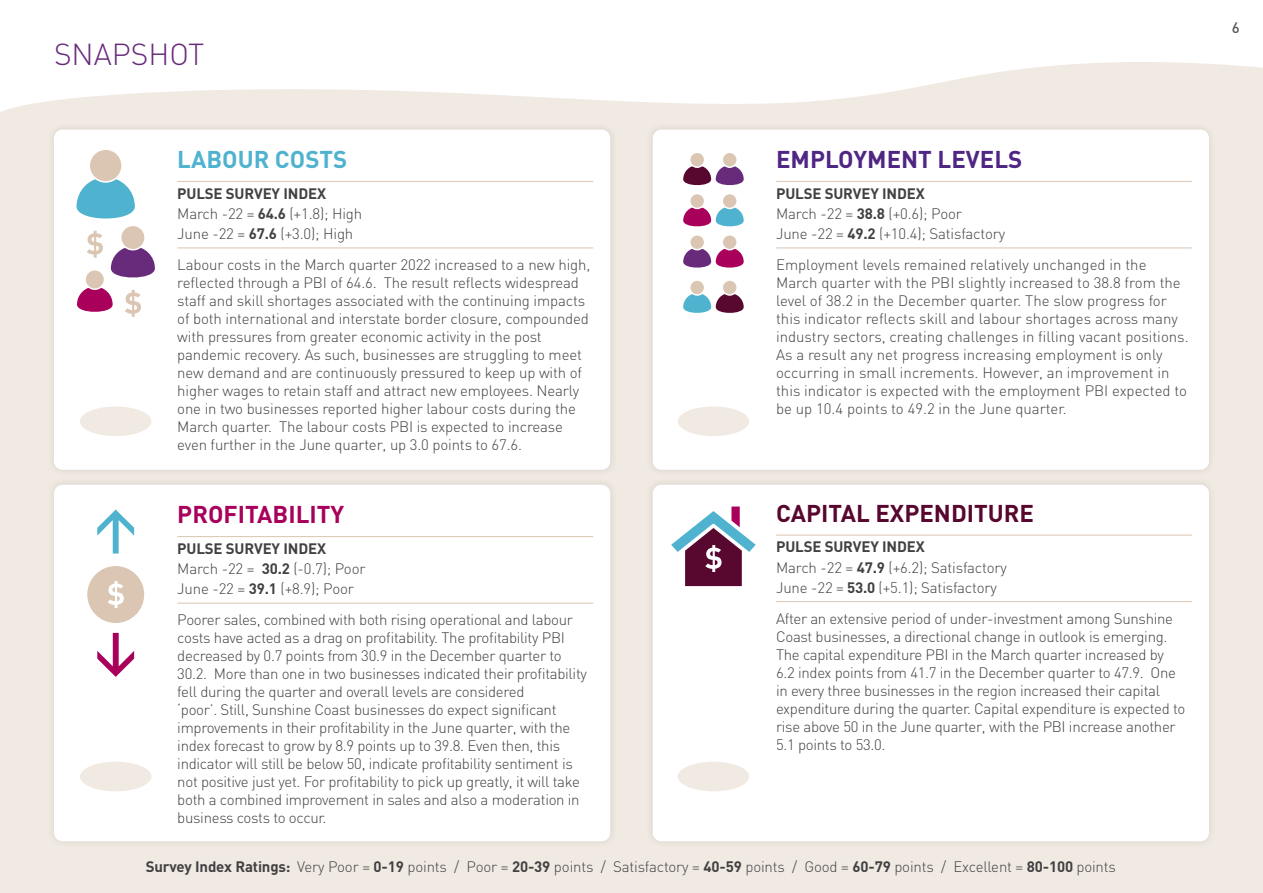
<style>
.page{position:relative;width:1263px;height:893px;background:#fff}
.page>*{position:absolute;margin:0;border:0;box-sizing:border-box;transform-origin:0 0}
.t1{font:300 30px "DIN";color:#682a7b}
.t2{font:700 24px "DIN";color:#58072f}
.t3{font:700 24px "DIN";color:#4f2683}
.t4{font:700 24px "DIN";color:#a8005b}
.t5{font:700 24px "DIN";color:#4fb3cf}
.t6{font:300 15px/18px "DIN";letter-spacing:-.02em;color:#414042}
.t7{font:300 15px/18px "DIN";color:#414042}
.t8{font:500 15px "DIN";color:#58595b}
.s1{font-weight:700}
</style>
<div class="page">
<div style="left:0;top:79px;width:1263px;height:814px;background:#f1eae3"></div>
<div style="left:644px;top:476px;width:573px;height:374px;background:#ede6df"></div>
<div style="left:653px;top:485px;width:556px;height:356px;background:#fff;border-radius:9px"></div>
<hr style="left:776px;top:535px;width:416px;height:1px;background:#dac6b3">
<hr style="left:776px;top:601px;width:416px;height:1px;background:#dac6b3">
<div style="left:644px;top:121px;width:573px;height:357px;background:#ede6df"></div>
<div style="left:653px;top:130px;width:556px;height:340px;background:#fff;border-radius:9px"></div>
<hr style="left:776px;top:181px;width:416px;height:1px;background:#dac6b3">
<hr style="left:776px;top:248px;width:416px;height:1px;background:#dac6b3">
<div style="left:46px;top:121px;width:572px;height:357px;background:#ede6df"></div>
<div style="left:54px;top:130px;width:556px;height:340px;background:#fff;border-radius:9px"></div>
<hr style="left:177px;top:181px;width:416px;height:1px;background:#dac6b3">
<hr style="left:177px;top:248px;width:416px;height:1px;background:#dac6b3">
<div style="left:46px;top:476px;width:572px;height:374px;background:#ede6e0"></div>
<div style="left:54px;top:485px;width:556px;height:356px;background:#fff;border-radius:9px"></div>
<hr style="left:177px;top:536px;width:416px;height:1px;background:#dac6b3">
<hr style="left:177px;top:603px;width:416px;height:1px;background:#dac6b3">
<svg style="left:0;top:62px;width:1263px;height:50px;fill:#fff"></svg>
<div style="left:678px;top:406px;width:71px;height:30px;background:#f1eae3;border-radius:50%"></div>
<div style="left:678px;top:762px;width:71px;height:29px;background:#f1eae3;border-radius:50%"></div>
<div style="left:80px;top:406px;width:71px;height:30px;background:#f1eae3;border-radius:50%"></div>
<div style="left:80px;top:762px;width:71px;height:29px;background:#f1eae3;border-radius:50%"></div>
<svg style="left:683px;top:166px;width:61px;height:20px"></svg>
<svg style="left:683px;top:207px;width:61px;height:20px"></svg>
<svg style="left:683px;top:248px;width:61px;height:20px"></svg>
<svg style="left:683px;top:294px;width:61px;height:19px"></svg>
<div style="left:690px;top:152px;width:15px;height:15px;background:#dac6b3;border-radius:50%"></div>
<div style="left:689px;top:152px;width:16px;height:16px;border:2px solid #fff;border-radius:50%"></div>
<div style="left:690px;top:194px;width:15px;height:14px;background:#dac6b3;border-radius:50%"></div>
<div style="left:689px;top:193px;width:16px;height:16px;border:2px solid #fff;border-radius:50%"></div>
<div style="left:690px;top:235px;width:15px;height:15px;background:#dac6b3;border-radius:50%"></div>
<div style="left:689px;top:234px;width:16px;height:16px;border:2px solid #fff;border-radius:50%"></div>
<div style="left:690px;top:280px;width:15px;height:15px;background:#dac6b3;border-radius:50%"></div>
<div style="left:689px;top:279px;width:16px;height:17px;border:2px solid #fff;border-radius:50%"></div>
<div style="left:722px;top:152px;width:15px;height:15px;background:#dac6b3;border-radius:50%"></div>
<div style="left:721px;top:152px;width:17px;height:16px;border:2px solid #fff;border-radius:50%"></div>
<div style="left:722px;top:194px;width:15px;height:14px;background:#dac6b3;border-radius:50%"></div>
<div style="left:721px;top:193px;width:17px;height:16px;border:2px solid #fff;border-radius:50%"></div>
<div style="left:722px;top:235px;width:15px;height:15px;background:#dac6b3;border-radius:50%"></div>
<div style="left:721px;top:234px;width:17px;height:16px;border:2px solid #fff;border-radius:50%"></div>
<div style="left:722px;top:280px;width:15px;height:15px;background:#dac6b3;border-radius:50%"></div>
<div style="left:721px;top:279px;width:17px;height:17px;border:2px solid #fff;border-radius:50%"></div>
<svg style="left:97px;top:509px;width:37px;height:45px"></svg>
<svg style="left:97px;top:633px;width:37px;height:44px"></svg>
<div style="left:87px;top:566px;width:57px;height:57px;background:#dac6b3;border-radius:50%"></div>
<svg style="left:108px;top:581px;width:16px;height:27px"></svg>
<svg style="left:77px;top:179px;width:58px;height:40px"></svg>
<svg style="left:111px;top:248px;width:44px;height:30px"></svg>
<svg style="left:77px;top:288px;width:36px;height:24px"></svg>
<div style="left:89px;top:149px;width:33px;height:33px;background:#dac6b3;border-radius:50%"></div>
<div style="left:89px;top:148px;width:34px;height:35px;border:2px solid #fff;border-radius:50%"></div>
<div style="left:121px;top:225px;width:24px;height:25px;background:#dac6b3;border-radius:50%"></div>
<div style="left:120px;top:225px;width:26px;height:25px;border:2px solid #fff;border-radius:50%"></div>
<div style="left:85px;top:270px;width:20px;height:19px;background:#dac6b3;border-radius:50%"></div>
<div style="left:84px;top:269px;width:21px;height:21px;border:2px solid #fff;border-radius:50%"></div>
<svg style="left:125px;top:290px;width:16px;height:27px"></svg>
<svg style="left:87px;top:231px;width:16px;height:27px"></svg>
<svg style="left:671px;top:506px;width:85px;height:80px"></svg>
<h1 class="t1" style="left:54px;top:36px;width:152px">SNAPSHOT</h1>
<h2 class="t5" style="left:177px;top:144px;width:172px">LABOUR COSTS</h2>
<p class="t6" style="left:177px;top:183px;width:186px;line-height:20.1px"><span class="s1">PULSE SURVEY INDEX<br></span>March -22 = <span class="s1">64.6</span> (+1.8); High<br>June -22 = <span class="s1">67.6</span> (+3.0); High</p>
<p class="t6" style="left:177px;top:255px;width:414px">Labour costs in the March quarter 2022 increased to a new high, reflected through a PBI of 64.6. The result reflects widespread staff and skill shortages associated with the continuing impacts of both international and interstate border closure, compounded with pressures from greater economic activity in the post pandemic recovery. As such, businesses are struggling to meet new demand and are continuously pressured to keep up with of higher wages to retain staff and attract new employees. Nearly one in two businesses reported higher labour costs during the March quarter. The labour costs PBI is expected to increase even further in the June quarter, up 3.0 points to 67.6.</p>
<h2 class="t3" style="left:776px;top:144px;width:248px">EMPLOYMENT LEVELS</h2>
<p class="t6" style="left:776px;top:183px;width:231px;line-height:20.1px"><span class="s1">PULSE SURVEY INDEX<br></span>March -22 = <span class="s1">38.8</span> (+0.6); Poor<br>June -22 = <span class="s1">49.2</span> (+10.4); Satisfactory</p>
<p class="t7" style="left:776px;top:255px;width:414px">Employment levels remained relatively unchanged in the March quarter with the PBI slightly increased to 38.8 from the level of 38.2 in the December quarter. The slow progress for this indicator reflects skill and labour shortages across many industry sectors, creating challenges in filling vacant positions.<br>As a result any net progress increasing employment is only occurring in small increments. However, an improvement in this indicator is expected with the employment PBI expected to be up 10.4 points to 49.2 in the June quarter.</p>
<h2 class="t2" style="left:776px;top:497px;width:260px">CAPITAL EXPENDITURE</h2>
<p class="t6" style="left:776px;top:537px;width:232px;line-height:20.1px"><span class="s1">PULSE SURVEY INDEX<br></span>March -22 = <span class="s1">47.9</span> (+6.2); Satisfactory<br>June -22 = <span class="s1">53.0</span> (+5.1); Satisfactory</p>
<p class="t6" style="left:776px;top:609px;width:411px">After an extensive period of under-investment among Sunshine Coast businesses, a directional change in outlook is emerging.<br>The capital expenditure PBI in the March quarter increased by 6.2 index points from 41.7 in the December quarter to 47.9. One in every three businesses in the region increased their capital expenditure during the quarter. Capital expenditure is expected to rise above 50 in the June quarter, with the PBI increase another 5.1 points to 53.0.</p>
<h2 class="t4" style="left:177px;top:499px;width:168px">PROFITABILITY</h2>
<p class="t6" style="left:177px;top:538px;width:190px;line-height:20.1px"><span class="s1">PULSE SURVEY INDEX<br></span>March -22 = <span class="s1">30.2</span> (-0.7); Poor<br>June -22 = <span class="s1">39.1</span> (+8.9); Poor</p>
<p class="t6" style="left:177px;top:610px;width:411px">Poorer sales, combined with both rising operational and labour costs have acted as a drag on profitability. The profitability PBI decreased by 0.7 points from 30.9 in the December quarter to 30.2. More than one in two businesses indicated their profitability fell during the quarter and overall levels are considered<br>‘poor’. Still, Sunshine Coast businesses do expect significant improvements in their profitability in the June quarter, with the index forecast to grow by 8.9 points up to 39.8. Even then, this indicator will still be below 50, indicate profitability sentiment is not positive just yet. For profitability to pick up greatly, it will take both a combined improvement in sales and also a moderation in business costs to occur.</p>
<p class="t6" style="left:146px;top:858px;width:972px"><span class="s1">Survey Index Ratings:</span> Very Poor = <span class="s1">0-19</span> points / Poor = <span class="s1">20-39</span> points / Satisfactory = <span class="s1">40-59</span> points / Good = <span class="s1">60-79</span> points / Excellent = <span class="s1">80-100</span> points</p>
<p class="t8" style="left:1232px;top:18px;width:9px">6</p>
</div>
